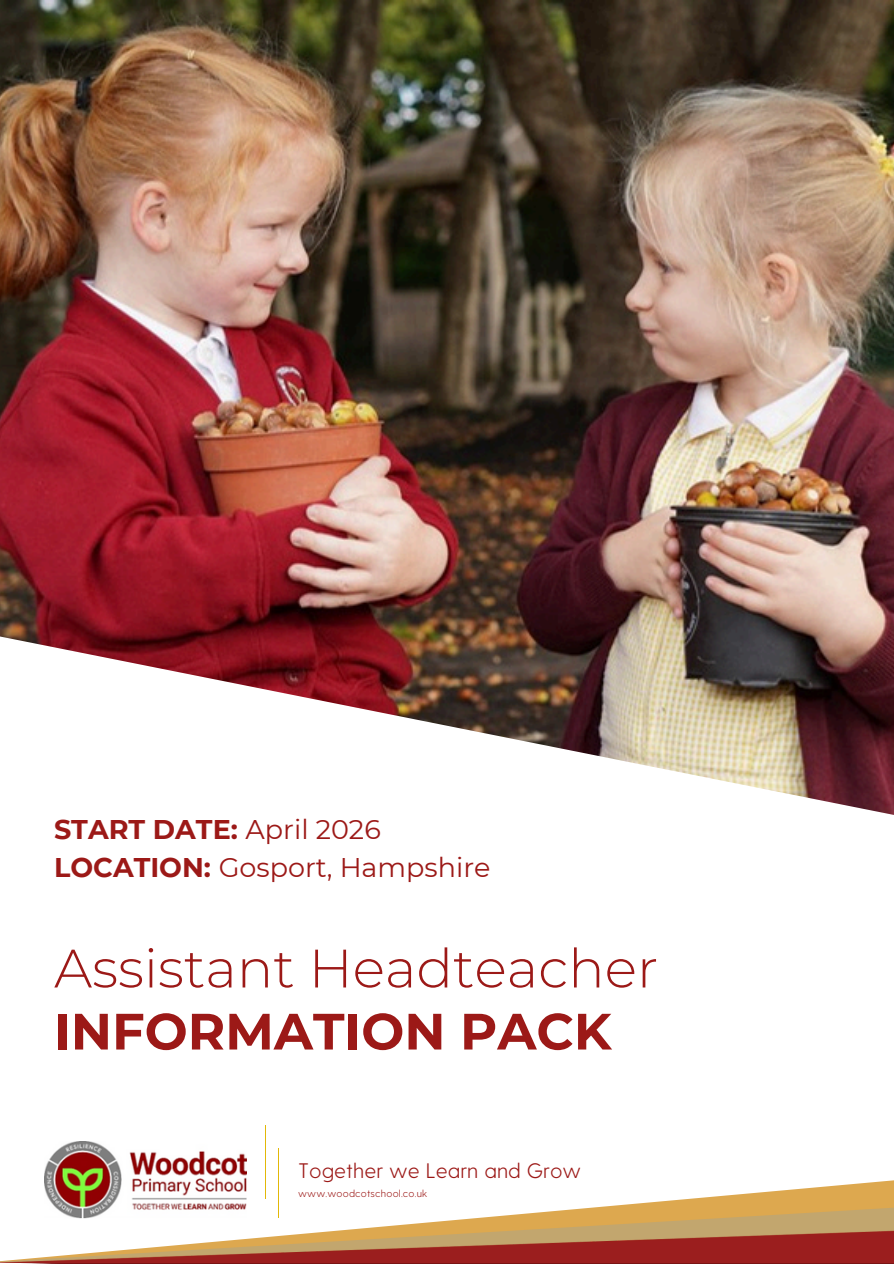
<style>
.page{position:relative;width:894px;height:1264px;background:#fff}
.page>*{position:absolute;margin:0;border:0;box-sizing:border-box;transform-origin:0 0}
.t1{font:300 54px "Montserrat";color:#9c1917}
.t2{font:700 51px "Montserrat";color:#9c1917}
.t3{font:27px/37.2px "Montserrat";color:#9c1917}
.t4{font:300 21px "Greycliff CF";color:#9c1917}
.t5{font:300 10.05px "Greycliff CF";letter-spacing:.02em;color:#9c1917}
.s1{font-weight:700}
</style>
<div class="page">
<img style="left:0;top:0;width:893px;height:814px">
<svg style="left:44px;top:1177px;width:849px;height:28px"></svg>
<svg style="left:78px;top:1205px;width:815px;height:25px"></svg>
<img style="left:0;top:1262px;width:893px;height:1px">
<img style="left:0;top:1230px;width:893px;height:32px">
<hr style="left:266px;top:1125px;width:1px;height:73px;background:#e2b808">
<hr style="left:278px;top:1148px;width:1px;height:70px;background:#e2b808">
<img style="left:45px;top:1141px;width:201px;height:77px">
<p class="t3" style="left:54px;top:811px;width:438px"><span class="s1">START DATE:</span> April 2026<br><span class="s1">LOCATION:</span> Gosport, Hampshire</p>
<h1 class="t1" style="left:54px;top:935px;width:605px">Assistant Headteacher</h1>
<h2 class="t2" style="left:54px;top:1000px;width:559px">INFORMATION PACK</h2>
<p class="t4" style="left:298px;top:1156px;width:284px">Together we Learn and Grow</p>
<p class="t5" style="left:298px;top:1186px;width:131px">www.woodcotschool.co.uk</p>
</div>
